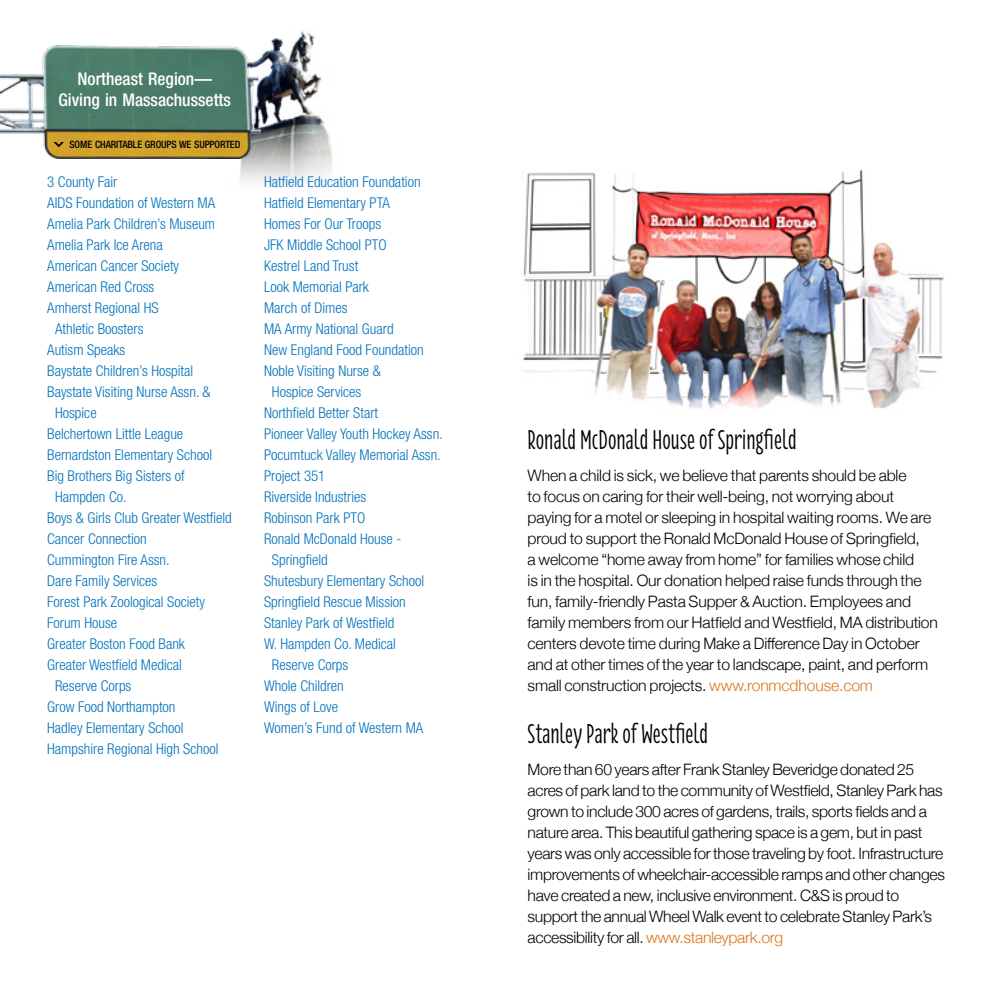
<style>
.page{position:relative;width:1008px;height:1008px;background:#fff}
.page>*{position:absolute;margin:0;border:0;box-sizing:border-box;transform-origin:0 0}
.t1{font:28px "Florence";color:#000}
.t2{font:500 condensed 17.5px/21px "Helvetica Neue";color:#fff;text-align:center}
.t3{font:300 15.75px/21px "Helvetica Neue";letter-spacing:-.01em;color:#000}
.t4{font:300 condensed 14.88px "Helvetica Neue";color:#0072bc}
.t5{font:500 condensed 10.15px "Helvetica Neue";letter-spacing:-.01em;color:#000}
.s1{color:#da761c}
</style>
<div class="page">
<img style="left:230px;top:31px;width:102px;height:152px">
<img style="left:0;top:46px;width:260px;height:112px">
<svg style="left:54px;top:142px;width:10px;height:5px"></svg>
<img style="left:522px;top:169px;width:422px;height:240px">
<p class="t2" style="left:59px;top:68px;width:174px">Northeast Region—<br>Giving in Massachussetts</p>
<p class="t5" style="left:69px;top:138px;width:172px">SOME CHARITABLE GROUPS WE SUPPORTED</p>
<p class="t4" style="left:47px;top:173px;width:72px">3 County Fair</p>
<p class="t4" style="left:47px;top:194px;width:169px">AIDS Foundation of Western MA</p>
<p class="t4" style="left:47px;top:215px;width:169px">Amelia Park Children’s Museum</p>
<p class="t4" style="left:47px;top:236px;width:117px">Amelia Park Ice Arena</p>
<p class="t4" style="left:47px;top:257px;width:133px">American Cancer Society</p>
<p class="t4" style="left:47px;top:278px;width:109px">American Red Cross</p>
<p class="t4" style="left:47px;top:299px;width:113px">Amherst Regional HS</p>
<p class="t4" style="left:55px;top:320px;width:90px">Athletic Boosters</p>
<p class="t4" style="left:47px;top:341px;width:80px">Autism Speaks</p>
<p class="t4" style="left:47px;top:362px;width:148px">Baystate Children’s Hospital</p>
<p class="t4" style="left:47px;top:383px;width:165px">Baystate Visiting Nurse Assn. &amp;</p>
<p class="t4" style="left:55px;top:404px;width:43px">Hospice</p>
<p class="t4" style="left:47px;top:425px;width:138px">Belchertown Little League</p>
<p class="t4" style="left:47px;top:446px;width:166px">Bernardston Elementary School</p>
<p class="t4" style="left:47px;top:467px;width:139px">Big Brothers Big Sisters of</p>
<p class="t4" style="left:55px;top:488px;width:73px">Hampden Co.</p>
<p class="t4" style="left:47px;top:509px;width:186px">Boys &amp; Girls Club Greater Westfield</p>
<p class="t4" style="left:47px;top:530px;width:101px">Cancer Connection</p>
<p class="t4" style="left:47px;top:551px;width:124px">Cummington Fire Assn.</p>
<p class="t4" style="left:47px;top:572px;width:112px">Dare Family Services</p>
<p class="t4" style="left:47px;top:593px;width:159px">Forest Park Zoological Society</p>
<p class="t4" style="left:47px;top:614px;width:71px">Forum House</p>
<p class="t4" style="left:47px;top:635px;width:139px">Greater Boston Food Bank</p>
<p class="t4" style="left:47px;top:656px;width:136px">Greater Westfield Medical</p>
<p class="t4" style="left:55px;top:677px;width:78px">Reserve Corps</p>
<p class="t4" style="left:47px;top:698px;width:130px">Grow Food Northampton</p>
<p class="t4" style="left:47px;top:719px;width:138px">Hadley Elementary School</p>
<p class="t4" style="left:47px;top:740px;width:173px">Hampshire Regional High School</p>
<p class="t4" style="left:264px;top:173px;width:158px">Hatfield Education Foundation</p>
<p class="t4" style="left:264px;top:194px;width:127px">Hatfield Elementary PTA</p>
<p class="t4" style="left:264px;top:215px;width:119px">Homes For Our Troops</p>
<p class="t4" style="left:264px;top:236px;width:124px">JFK Middle School PTO</p>
<p class="t4" style="left:264px;top:257px;width:96px">Kestrel Land Trust</p>
<p class="t4" style="left:264px;top:278px;width:106px">Look Memorial Park</p>
<p class="t4" style="left:264px;top:299px;width:85px">March of Dimes</p>
<p class="t4" style="left:264px;top:320px;width:131px">MA Army National Guard</p>
<p class="t4" style="left:264px;top:341px;width:161px">New England Food Foundation</p>
<p class="t4" style="left:264px;top:362px;width:118px">Noble Visiting Nurse &amp;</p>
<p class="t4" style="left:272px;top:383px;width:91px">Hospice Services</p>
<p class="t4" style="left:264px;top:404px;width:116px">Northfield Better Start</p>
<p class="t4" style="left:264px;top:425px;width:180px">Pioneer Valley Youth Hockey Assn.</p>
<p class="t4" style="left:264px;top:446px;width:178px">Pocumtuck Valley Memorial Assn.</p>
<p class="t4" style="left:264px;top:467px;width:63px">Project 351</p>
<p class="t4" style="left:264px;top:488px;width:104px">Riverside Industries</p>
<p class="t4" style="left:264px;top:509px;width:103px">Robinson Park PTO</p>
<p class="t4" style="left:264px;top:530px;width:139px">Ronald McDonald House -</p>
<p class="t4" style="left:272px;top:551px;width:57px">Springfield</p>
<p class="t4" style="left:264px;top:572px;width:162px">Shutesbury Elementary School</p>
<p class="t4" style="left:264px;top:593px;width:143px">Springfield Rescue Mission</p>
<p class="t4" style="left:264px;top:614px;width:132px">Stanley Park of Westfield</p>
<p class="t4" style="left:264px;top:635px;width:133px">W. Hampden Co. Medical</p>
<p class="t4" style="left:272px;top:656px;width:78px">Reserve Corps</p>
<p class="t4" style="left:264px;top:677px;width:81px">Whole Children</p>
<p class="t4" style="left:264px;top:698px;width:76px">Wings of Love</p>
<p class="t4" style="left:264px;top:719px;width:161px">Women’s Fund of Western MA</p>
<h1 class="t1" style="left:528px;top:417px;width:270px">Ronald McDonald House of Springfield</h1>
<p class="t3" style="left:528px;top:464px;width:412px">When a child is sick, we believe that parents should be able<br>to focus on caring for their well-being, not worrying about paying for a motel or sleeping in hospital waiting rooms. We are proud to support the Ronald McDonald House of Springfield,<br>a welcome “home away from home” for families whose child<br>is in the hospital. Our donation helped raise funds through the fun, family-friendly Pasta Supper &amp; Auction. Employees and family members from our Hatfield and Westfield, MA distribution centers devote time during Make a Difference Day in October and at other times of the year to landscape, paint, and perform small construction projects. <span class="s1">www.ronmcdhouse.com</span></p>
<h1 class="t1" style="left:528px;top:711px;width:182px">Stanley Park of Westfield</h1>
<p class="t3" style="left:528px;top:758px;width:419px">More than 60 years after Frank Stanley Beveridge donated 25 acres of park land to the community of Westfield, Stanley Park has grown to include 300 acres of gardens, trails, sports fields and a nature area. This beautiful gathering space is a gem, but in past years was only accessible for those traveling by foot. Infrastructure improvements of wheelchair-accessible ramps and other changes have created a new, inclusive environment. C&amp;S is proud to support the annual Wheel Walk event to celebrate Stanley Park’s accessibility for all. <span class="s1">www.stanleypark.org</span></p>
</div>
